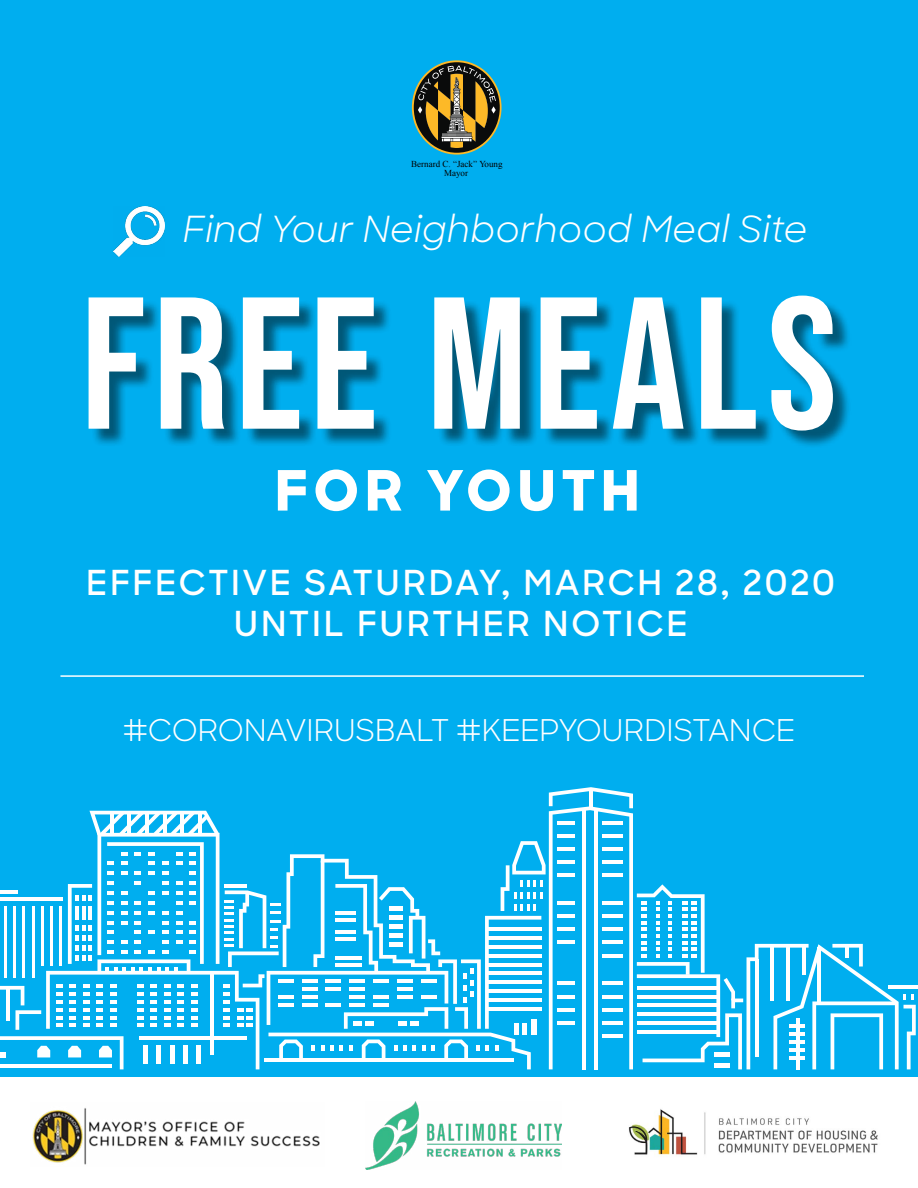
<style>
.page{position:relative;width:918px;height:1188px;background:#fff}
.page>*{position:absolute;margin:0;border:0;box-sizing:border-box;transform-origin:0 0}
.t1{font:187.5px "Bebas Neue";letter-spacing:.04em;color:#fff}
.t2{font:800 55.5px "Sharp Sans";letter-spacing:.085em;color:#fff}
.t3{font:italic 36px "Sharp Sans";color:#fff}
.t4{font:600 34.5px/40.5px "Sharp Sans";letter-spacing:.07em;color:#fff;text-align:center}
.t5{font:30px "Sharp Sans";letter-spacing:-.025em;color:#fff}
.t6{font:9px/9px "Times New Roman";color:#000;text-align:center}
</style>
<div class="page">
<div style="left:0;top:0;width:918px;height:1076px;background:#00aeef"></div>
<div style="left:91px;top:298px;width:761px;height:151px;background:#000;opacity:.5"></div>
<hr style="left:888px;top:985px;width:30px;height:4px;background:#fff">
<svg style="left:0;top:787px;width:916px;height:282px"></svg>
<div style="left:714px;top:1052px;width:15px;height:5px;background:#fff"></div>
<div style="left:714px;top:1063px;width:15px;height:5px;background:#fff"></div>
<hr style="left:389px;top:907px;width:14px;height:4px;background:#fff">
<div style="left:389px;top:915px;width:14px;height:5px;background:#fff"></div>
<div style="left:389px;top:924px;width:14px;height:5px;background:#fff"></div>
<hr style="left:389px;top:933px;width:14px;height:4px;background:#fff">
<hr style="left:389px;top:942px;width:14px;height:4px;background:#fff">
<img style="left:32px;top:1108px;width:288px;height:57px">
<img style="left:114px;top:206px;width:50px;height:51px">
<hr style="left:60px;top:675px;width:804px;height:2px;background:#fff">
<img style="left:366px;top:1101px;width:195px;height:68px">
<img style="left:628px;top:1109px;width:250px;height:46px">
<svg style="left:412px;top:60px;width:90px;height:95px"></svg>
<p class="t6" style="left:411px;top:160px;width:93px">Bernard C. “Jack” Young<br>Mayor</p>
<p class="t3" style="left:183px;top:202px;width:626px">Find Your Neighborhood Meal Site</p>
<h1 class="t1" style="left:81px;top:258px;width:758px">FREE MEALS</h1>
<h2 class="t2" style="left:275px;top:449px;width:366px">FOR YOUTH</h2>
<p class="t4" style="left:86px;top:561px;width:751px">EFFECTIVE SATURDAY, MARCH 28, 2020<br>UNTIL FURTHER NOTICE</p>
<p class="t5" style="left:122px;top:708px;width:675px">#CORONAVIRUSBALT #KEEPYOURDISTANCE</p>
</div>
